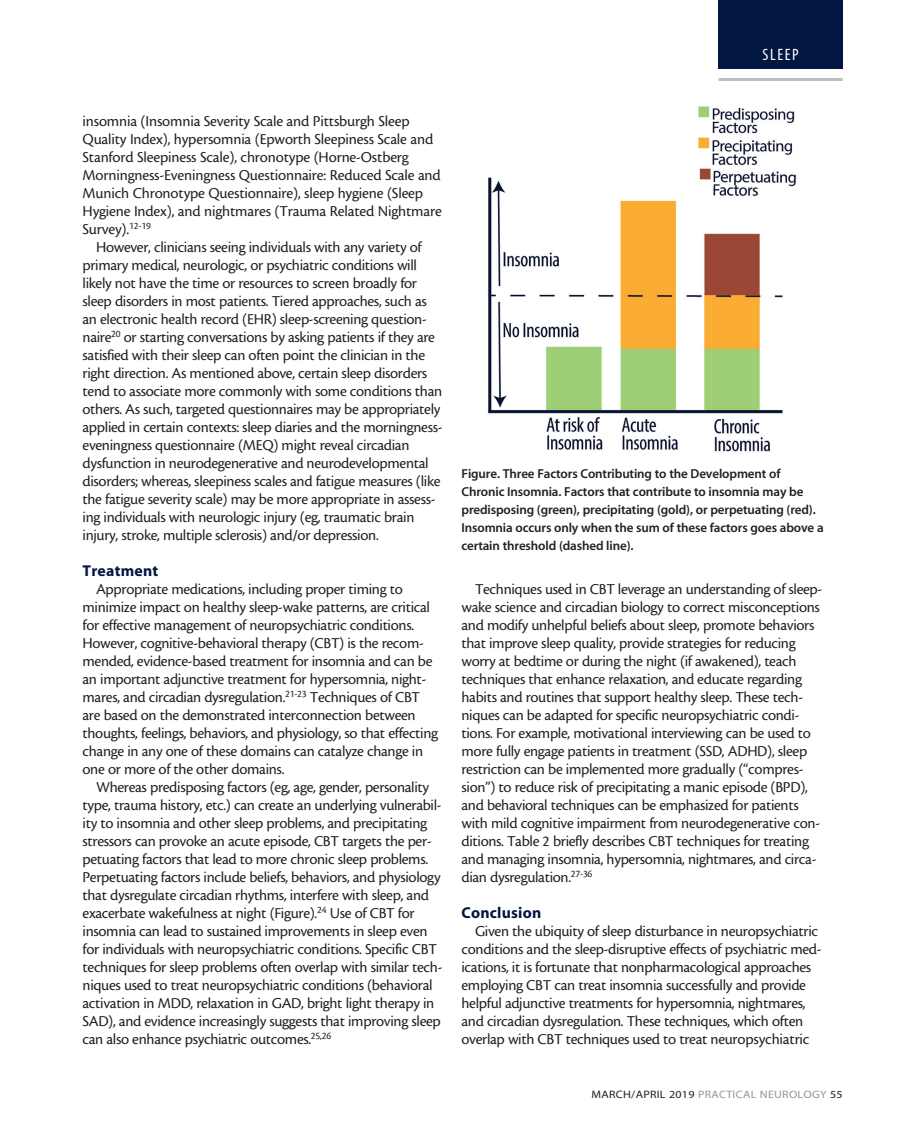
<style>
.page{position:relative;width:905px;height:1134px;background:#fff}
.page>*{position:absolute;margin:0;border:0;box-sizing:border-box;transform-origin:0 0}
.t1{font:16.5px "Myriad MM 400 300";letter-spacing:.1em;color:#fff}
.body{font:15.75px/18px "Cronos MM 408 10";letter-spacing:-.02em;color:#231f20}
.subhead{font:15.75px "Myriad MM 700 600";letter-spacing:.015em;color:#021642}
.t2{font:13.05px/18px "Myriad MM 565 600";letter-spacing:-.01em;color:#231f20}
.t3{font:10.8px "Myriad MM 400 600";letter-spacing:.025em;color:#939598;scale:1.11 1}
.s1{color:#231f20}
</style>
<div class="page">
<div style="left:718px;top:0;width:124px;height:69px;background:#021642"></div>
<hr style="left:718px;top:78px;width:124px;height:3px;background:#bcbdc0">
<img style="left:487px;top:107px;width:309px;height:345px">
<p class="t1" style="left:762px;top:47px;width:38px">SLEEP</p>
<p class="body" style="left:82px;top:112px;width:361px">insomnia (Insomnia Severity Scale and Pittsburgh Sleep Quality Index), hypersomnia (Epworth Sleepiness Scale and Stanford Sleepiness Scale), chronotype (Horne-Ostberg Morningness-Eveningness Questionnaire: Reduced Scale and Munich Chronotype Questionnaire), sleep hygiene (Sleep Hygiene Index), and nightmares (Trauma Related Nightmare Survey).<sup>12-19</sup></p>
<p class="body" style="left:82px;top:238px;width:361px;text-indent:14px">However, clinicians seeing individuals with any variety of primary medical, neurologic, or psychiatric conditions will likely not have the time or resources to screen broadly for sleep disorders in most patients. Tiered approaches, such as an electronic health record (EHR) sleep-screening question&shy;naire<sup>20</sup> or starting conversations by asking patients if they are satisfied with their sleep can often point the clinician in the right direction. As mentioned above, certain sleep disorders tend to associate more commonly with some conditions than others. As such, targeted questionnaires may be appropriately applied in certain contexts: sleep diaries and the morningness&shy;eveningness questionnaire (MEQ) might reveal circadian dysfunction in neurodegenerative and neurodevelopmental disorders; whereas, sleepiness scales and fatigue measures (like the fatigue severity scale) may be more appropriate in assess&shy;ing individuals with neurologic injury (eg, traumatic brain injury, stroke, multiple sclerosis) and/or depression.</p>
<p class="subhead" style="left:82px;top:563px;width:77px">Treatment</p>
<p class="body" style="left:82px;top:580px;width:357px;text-indent:14px">Appropriate medications, including proper timing to minimize impact on healthy sleep-wake patterns, are critical for effective management of neuropsychiatric conditions.<br>However, cognitive-behavioral therapy (CBT) is the recom&shy;mended, evidence-based treatment for insomnia and can be an important adjunctive treatment for hypersomnia, night&shy;mares, and circadian dysregulation.<sup>21-23</sup> Techniques of CBT are based on the demonstrated interconnection between thoughts, feelings, behaviors, and physiology, so that effecting change in any one of these domains can catalyze change in one or more of the other domains.</p>
<p class="body" style="left:82px;top:778px;width:361px;text-indent:14px">Whereas predisposing factors (eg, age, gender, personality type, trauma history, etc.) can create an underlying vulnerabil&shy;ity to insomnia and other sleep problems, and precipitating stressors can provoke an acute episode, CBT targets the per&shy;petuating factors that lead to more chronic sleep problems.<br>Perpetuating factors include beliefs, behaviors, and physiology that dysregulate circadian rhythms, interfere with sleep, and exacerbate wakefulness at night (Figure).<sup>24</sup> Use of CBT for insomnia can lead to sustained improvements in sleep even for individuals with neuropsychiatric conditions. Specific CBT techniques for sleep problems often overlap with similar tech&shy;niques used to treat neuropsychiatric conditions (behavioral activation in MDD, relaxation in GAD, bright light therapy in SAD), and evidence increasingly suggests that improving sleep can also enhance psychiatric outcomes.<sup>25,26</sup></p>
<p class="t2" style="left:461px;top:466px;width:363px">Figure. Three Factors Contributing to the Development of Chronic Insomnia. Factors that contribute to insomnia may be predisposing (green), precipitating (gold), or perpetuating (red).<br>Insomnia occurs only when the sum of these factors goes above a certain threshold (dashed line).</p>
<p class="body" style="left:461px;top:580px;width:362px;text-indent:14px">Techniques used in CBT leverage an understanding of sleep&shy;wake science and circadian biology to correct misconceptions and modify unhelpful beliefs about sleep, promote behaviors that improve sleep quality, provide strategies for reducing worry at bedtime or during the night (if awakened), teach techniques that enhance relaxation, and educate regarding habits and routines that support healthy sleep. These tech&shy;niques can be adapted for specific neuropsychiatric condi&shy;tions. For example, motivational interviewing can be used to more fully engage patients in treatment (SSD, ADHD), sleep restriction can be implemented more gradually (“compres&shy;sion”) to reduce risk of precipitating a manic episode (BPD), and behavioral techniques can be emphasized for patients with mild cognitive impairment from neurodegenerative con&shy;ditions. Table 2 briefly describes CBT techniques for treating and managing insomnia, hypersomnia, nightmares, and circa&shy;dian dysregulation.<sup>27-36</sup></p>
<p class="subhead" style="left:461px;top:905px;width:81px">Conclusion</p>
<p class="body" style="left:461px;top:922px;width:361px;text-indent:14px">Given the ubiquity of sleep disturbance in neuropsychiatric conditions and the sleep-disruptive effects of psychiatric med&shy;ications, it is fortunate that nonpharmacological approaches employing CBT can treat insomnia successfully and provide helpful adjunctive treatments for hypersomnia, nightmares, and circadian dysregulation. These techniques, which often overlap with CBT techniques used to treat neuropsychiatric</p>
<p class="t3" style="left:591px;top:1089px;width:228px"><span class="s1">MARCH/APRIL 2019</span> PRACTICAL NEUROLOGY <span class="s1">55</span></p>
</div>
